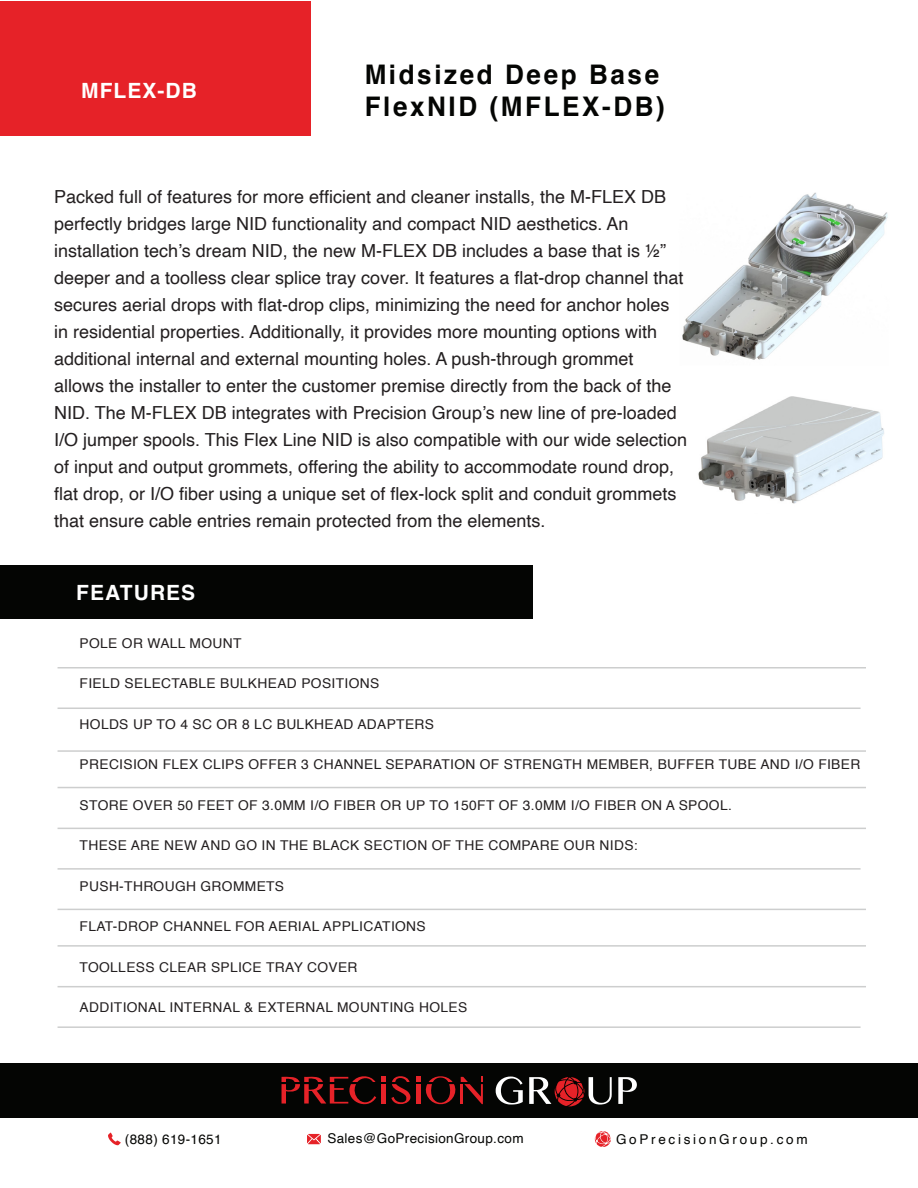
<style>
.page{position:relative;width:918px;height:1188px;background:#fff}
.page>*{position:absolute;margin:0;border:0;box-sizing:border-box;transform-origin:0 0}
.t1{font:700 27px/32.4px "Helvetica";letter-spacing:.1em;color:#040503;scale:.96 1}
.t2{font:700 21px "Helvetica";letter-spacing:.05em;color:#fff}
.t3{font:18px/27px "Helvetica";color:#231f20}
.t4{font:13.5px "Helvetica";letter-spacing:.025em;color:#231f20}
.t5{font:13.5px "Helvetica";letter-spacing:.025em;color:#040503}
.t6{font:13.5px "Helvetica";letter-spacing:.2em;color:#040503}
</style>
<div class="page">
<img style="left:698px;top:396px;width:186px;height:108px">
<img style="left:682px;top:192px;width:206px;height:168px">
<div style="left:0;top:1px;width:311px;height:135px;background:#e62228"></div>
<div style="left:0;top:565px;width:533px;height:54px;background:#040503"></div>
<div style="left:0;top:1064px;width:918px;height:54px;background:#040503"></div>
<hr style="left:58px;top:667px;width:808px;height:2px;background:#cdcece">
<hr style="left:58px;top:708px;width:803px;height:1px;background:#cdcece">
<hr style="left:58px;top:750px;width:808px;height:2px;background:#cdcece">
<hr style="left:58px;top:787px;width:808px;height:1px;background:#cdcece">
<hr style="left:58px;top:828px;width:808px;height:1px;background:#cdcece">
<hr style="left:58px;top:868px;width:803px;height:2px;background:#cdcece">
<hr style="left:58px;top:909px;width:808px;height:1px;background:#cdcece">
<hr style="left:58px;top:945px;width:808px;height:2px;background:#cdcece">
<hr style="left:58px;top:986px;width:808px;height:1px;background:#cdcece">
<hr style="left:58px;top:1026px;width:803px;height:2px;background:#cdcece">
<svg style="left:282px;top:1076px;width:201px;height:29px"></svg>
<div style="left:381px;top:1084px;width:5px;height:20px;background:#e62228"></div>
<svg style="left:496px;top:1077px;width:27px;height:28px"></svg>
<svg style="left:618px;top:1077px;width:19px;height:27px"></svg>
<svg style="left:529px;top:1077px;width:83px;height:29px"></svg>
<svg style="left:108px;top:1133px;width:13px;height:12px"></svg>
<svg style="left:307px;top:1134px;width:14px;height:10px"></svg>
<svg style="left:595px;top:1131px;width:16px;height:16px"></svg>
<p class="t2" style="left:81px;top:74px;width:117px">MFLEX-DB</p>
<h1 class="t1" style="left:365px;top:58px;width:314px">Midsized Deep Base<br>FlexNID (MFLEX-DB)</h1>
<p class="t3" style="left:54px;top:183px;width:634px">Packed full of features for more efficient and cleaner installs, the M-FLEX DB perfectly bridges large NID functionality and compact NID aesthetics. An installation tech’s dream NID, the new M-FLEX DB includes a base that is ½” deeper and a toolless clear splice tray cover. It features a flat-drop channel that secures aerial drops with flat-drop clips, minimizing the need for anchor holes in residential properties. Additionally, it provides more mounting options with additional internal and external mounting holes. A push-through grommet allows the installer to enter the customer premise directly from the back of the NID. The M-FLEX DB integrates with Precision Group’s new line of pre-loaded I/O jumper spools. This Flex Line NID is also compatible with our wide selection of input and output grommets, offering the ability to accommodate round drop, flat drop, or I/O fiber using a unique set of flex-lock split and conduit grommets that ensure cable entries remain protected from the elements.</p>
<p class="t2" style="left:76px;top:575px;width:120px">FEATURES</p>
<p class="t4" style="left:80px;top:633px;width:163px">POLE OR WALL MOUNT</p>
<p class="t4" style="left:80px;top:673px;width:301px">FIELD SELECTABLE BULKHEAD POSITIONS</p>
<p class="t4" style="left:80px;top:714px;width:356px">HOLDS UP TO 4 SC OR 8 LC BULKHEAD ADAPTERS</p>
<p class="t4" style="left:80px;top:754px;width:782px">PRECISION FLEX CLIPS OFFER 3 CHANNEL SEPARATION OF STRENGTH MEMBER, BUFFER TUBE AND I/O FIBER</p>
<p class="t4" style="left:80px;top:795px;width:654px">STORE OVER 50 FEET OF 3.0MM I/O FIBER OR UP TO 150FT OF 3.0MM I/O FIBER ON A SPOOL.</p>
<p class="t4" style="left:80px;top:835px;width:560px">THESE ARE NEW AND GO IN THE BLACK SECTION OF THE COMPARE OUR NIDS:</p>
<p class="t4" style="left:80px;top:876px;width:206px">PUSH-THROUGH GROMMETS</p>
<p class="t4" style="left:80px;top:916px;width:348px">FLAT-DROP CHANNEL FOR AERIAL APPLICATIONS</p>
<p class="t4" style="left:80px;top:957px;width:279px">TOOLLESS CLEAR SPLICE TRAY COVER</p>
<p class="t4" style="left:80px;top:997px;width:389px">ADDITIONAL INTERNAL &amp; EXTERNAL MOUNTING HOLES</p>
<p class="t5" style="left:125px;top:1129px;width:98px">(888) 619-1651</p>
<p class="t5" style="left:327px;top:1128px;width:198px">Sales@GoPrecisionGroup.com</p>
<p class="t6" style="left:616px;top:1129px;width:193px">GoPrecisionGroup.com</p>
</div>
